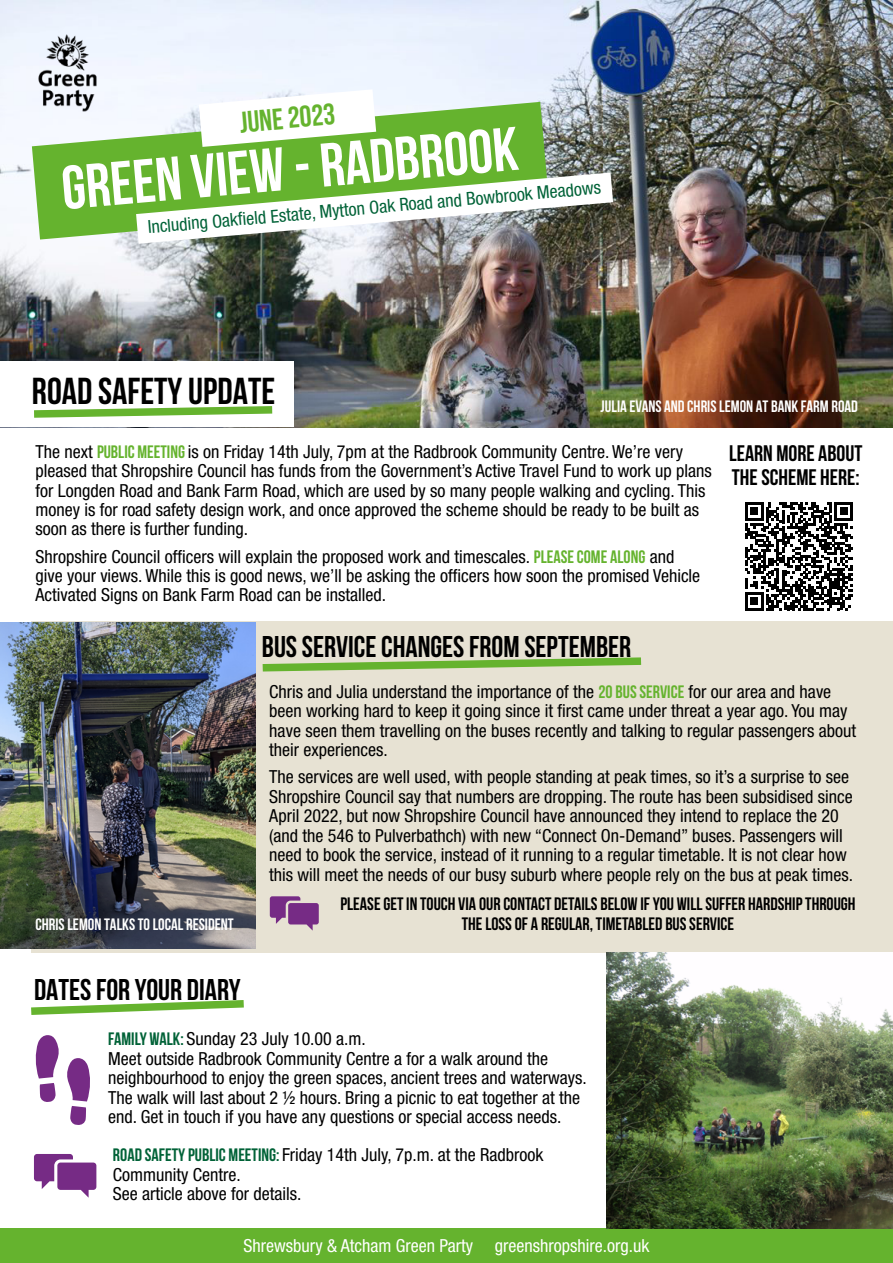
<style>
.page{position:relative;width:893px;height:1263px;background:#fff}
.page>*{position:absolute;margin:0;border:0;box-sizing:border-box;transform-origin:0 0}
.t1{font:700 61.5px "Bebas Neue";color:#fff}
.t2{font:700 37.5px "Bebas Neue";color:#000}
.t3{font:700 30px "Bebas Neue";color:#000}
.t4{font:700 30px "Bebas Neue";color:#65b32e}
.t5{font:700 22.5px/24px "Bebas Neue";color:#000}
.t6{font:condensed 18px/19.5px "Helvetica Neue";color:#000}
.t7{font:700 18px/19.5px "Bebas Neue";color:#000;text-align:center}
.t8{font:condensed 18px "Helvetica Neue";color:#006237}
.t9{font:condensed 18px "Helvetica Neue";color:#fff}
.t10{font:700 16.5px "Bebas Neue";color:#fff}
.s1{font-family:"Bebas Neue";font-weight:700;font-stretch:normal;color:#65b32e}
.s2{font-family:"Bebas Neue";font-weight:700;font-stretch:normal;color:#006237}
</style>
<div class="page">
<img style="left:0;top:0;width:893px;height:427px">
<div style="left:0;top:361px;width:294px;height:66px;background:#fff"></div>
<div style="left:31px;top:621px;width:862px;height:331px;background:#e7e2d3"></div>
<svg style="left:34px;top:406px;width:239px;height:12px"></svg>
<svg style="left:32px;top:102px;width:516px;height:138px;fill:#65b32e"></svg>
<svg style="left:136px;top:173px;width:477px;height:71px"></svg>
<svg style="left:199px;top:89px;width:177px;height:58px"></svg>
<div style="left:1px;top:1229px;width:892px;height:34px;background:#65b32e"></div>
<svg style="left:262px;top:657px;width:380px;height:15px"></svg>
<svg style="left:745px;top:502px;width:108px;height:108px"></svg>
<img style="left:1px;top:622px;width:255px;height:326px">
<svg style="left:270px;top:896px;width:49px;height:35px"></svg>
<svg style="left:31px;top:1000px;width:213px;height:15px"></svg>
<svg style="left:35px;top:1035px;width:55px;height:90px"></svg>
<svg style="left:34px;top:1154px;width:62px;height:44px"></svg>
<img style="left:607px;top:952px;width:286px;height:277px">
<img style="left:28px;top:30px;width:80px;height:86px">
<h3 class="t4" style="left:238px;top:106px;width:97px;rotate:-5deg">JUNE 2023</h3>
<h1 class="t1" style="left:59px;top:155px;width:459px;rotate:-5deg">GREEN VIEW - RADBROOK</h1>
<p class="t8" style="left:147px;top:217px;width:456px;rotate:-5deg">Including Oakfield Estate, Mytton Oak Road and Bowbrook Meadows</p>
<h2 class="t2" style="left:32px;top:370px;width:245px">ROAD SAFETY UPDATE</h2>
<p class="t10" style="left:601px;top:397px;width:259px">JULIA EVANS AND CHRIS LEMON AT BANK FARM ROAD</p>
<p class="t5" style="left:729px;top:441px;width:135px">LEARN MORE ABOUT<br>THE SCHEME HERE:</p>
<p class="t6" style="left:35px;top:441px;width:678px">The next <span class="s1">PUBLIC MEETING</span> is on Friday 14th July, 7pm at the Radbrook Community Centre. We’re very pleased that Shropshire Council has funds from the Government’s Active Travel Fund to work up plans for Longden Road and Bank Farm Road, which are used by so many people walking and cycling. This money is for road safety design work, and once approved the scheme should be ready to be built as soon as there is further funding.</p>
<p class="t6" style="left:35px;top:546px;width:666px">Shropshire Council officers will explain the proposed work and timescales. <span class="s1">PLEASE COME ALONG</span> and give your views. While this is good news, we’ll be asking the officers how soon the promised Vehicle<br>Activated Signs on Bank Farm Road can be installed.</p>
<p class="t10" style="left:35px;top:915px;width:200px">CHRIS LEMON TALKS TO LOCAL RESIDENT</p>
<h3 class="t3" style="left:262px;top:630px;width:371px">BUS SERVICE CHANGES FROM SEPTEMBER</h3>
<p class="t6" style="left:269px;top:682px;width:588px">Chris and Julia understand the importance of the <span class="s1">20 BUS SERVICE</span> for our area and have been working hard to keep it going since it first came under threat a year ago. You may have seen them travelling on the buses recently and talking to regular passengers about their experiences.</p>
<p class="t6" style="left:269px;top:767px;width:585px">The services are well used, with people standing at peak times, so it’s a surprise to see Shropshire Council say that numbers are dropping. The route has been subsidised since April 2022, but now Shropshire Council have announced they intend to replace the 20 (and the 546 to Pulverbathch) with new “Connect On-Demand” buses. Passengers will need to book the service, instead of it running to a regular timetable. It is not clear how this will meet the needs of our busy suburb where people rely on the bus at peak times.</p>
<p class="t7" style="left:340px;top:894px;width:517px">PLEASE GET IN TOUCH VIA OUR CONTACT DETAILS BELOW IF YOU WILL SUFFER HARDSHIP THROUGH<br>THE LOSS OF A REGULAR, TIMETABLED BUS SERVICE</p>
<h3 class="t3" style="left:34px;top:973px;width:208px">DATES FOR YOUR DIARY</h3>
<p class="t6" style="left:108px;top:1029px;width:480px"><span class="s2">FAMILY WALK:</span> Sunday 23 July 10.00 a.m.<br>Meet outside Radbrook Community Centre a for a walk around the neighbourhood to enjoy the green spaces, ancient trees and waterways.<br>The walk will last about 2 ½ hours. Bring a picnic to eat together at the end. Get in touch if you have any questions or special access needs.</p>
<p class="t6" style="left:113px;top:1145px;width:432px"><span class="s2">ROAD SAFETY PUBLIC MEETING:</span> Friday 14th July, 7p.m. at the Radbrook<br>Community Centre.<br>See article above for details.</p>
<p class="t9" style="left:244px;top:1235px;width:407px">Shrewsbury &amp; Atcham Green Party greenshropshire.org.uk</p>
</div>
